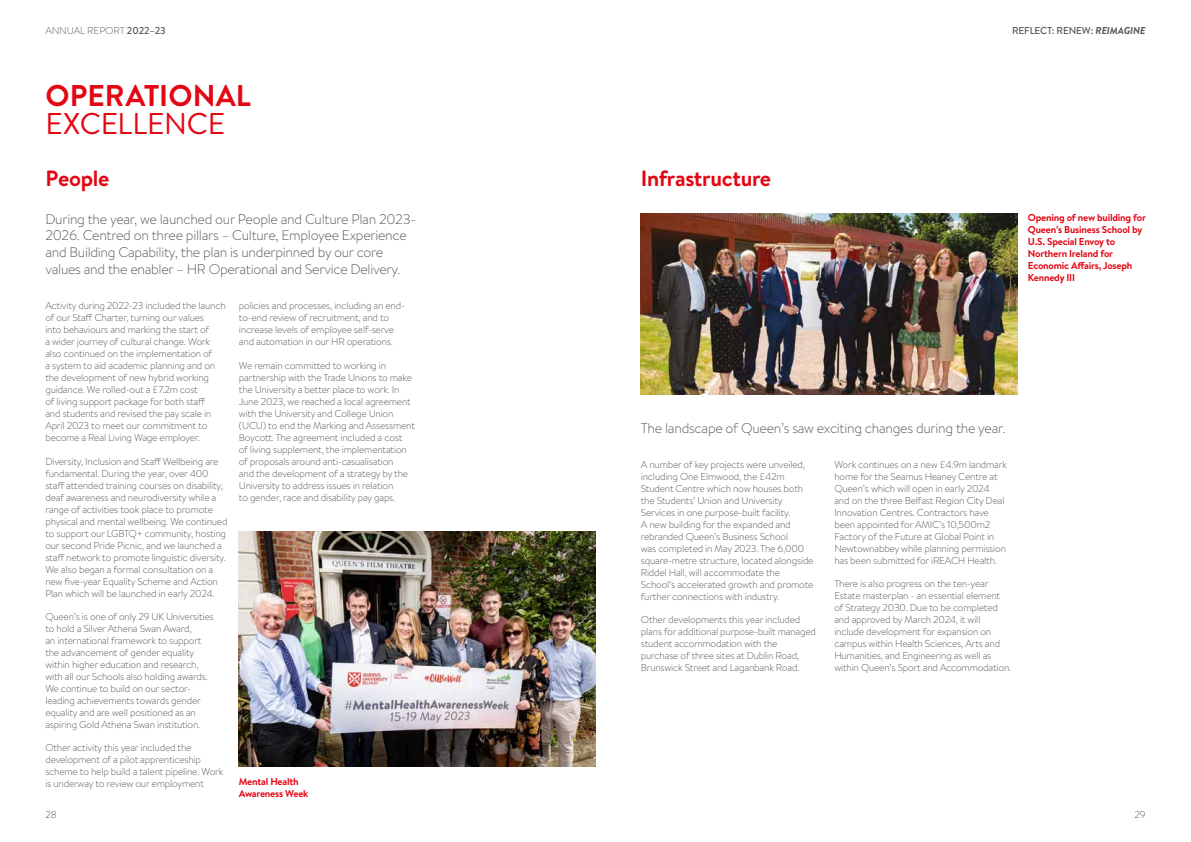
<style>
.page{position:relative;width:1191px;height:842px;background:#fff}
.page>*{position:absolute;margin:0;border:0;box-sizing:border-box;transform-origin:0 0}
.t1{font:700 30px "Brandon Text";letter-spacing:.005em;color:#e30613}
.t2{font:30px "Brandon Text";letter-spacing:-.01em;color:#e30613}
.t3{font:700 22px "Brandon Text";letter-spacing:-.015em;color:#e30613}
.t4{font:300 14px/16.8px "Brandon Text";letter-spacing:-.02em;color:#575756}
.t5{font:300 10px/12px "Brandon Text";letter-spacing:-.02em;color:#575756}
.t6{font:700 10px/12px "Brandon Text";letter-spacing:-.02em;color:#e30613}
.t7{font:500 10px "Brandon Text";letter-spacing:-.01em;color:#575756}
.s1{font-weight:500}
.s2{font-weight:700;font-style:italic}
</style>
<div class="page">
<img style="left:239px;top:531px;width:356px;height:236px">
<img style="left:641px;top:214px;width:376px;height:180px">
<p class="t5" style="left:45px;top:24px;width:122px">ANNUAL REPORT <span class="s1">2022–23</span></p>
<p class="t7" style="left:1012px;top:24px;width:135px">REFLECT: RENEW: <span class="s2">REIMAGINE</span></p>
<h1 class="t1" style="left:46px;top:75px;width:207px">OPERATIONAL</h1>
<h1 class="t2" style="left:46px;top:103px;width:181px">EXCELLENCE</h1>
<h2 class="t3" style="left:46px;top:163px;width:65px">People</h2>
<p class="t4" style="left:45px;top:210px;width:372px">During the year, we launched our People and Culture Plan 2023- 2026. Centred on three pillars – Culture, Employee Experience and Building Capability, the plan is underpinned by our core values and the enabler – HR Operational and Service Delivery.</p>
<p class="t5" style="left:45px;top:300px;width:182px">Activity during 2022-23 included the launch of our Staff Charter, turning our values<br>into behaviours and marking the start of<br>a wider journey of cultural change. Work also continued on the implementation of<br>a system to aid academic planning and on the development of new hybrid working guidance. We rolled-out a £7.2m cost<br>of living support package for both staff<br>and students and revised the pay scale in April 2023 to meet our commitment to become a Real Living Wage employer.</p>
<p class="t5" style="left:45px;top:455px;width:184px">Diversity, Inclusion and Staff Wellbeing are fundamental. During the year, over 400 staff attended training courses on disability, deaf awareness and neurodiversity while a range of activities took place to promote physical and mental wellbeing. We continued to support our LGBTQ+ community, hosting our second Pride Picnic, and we launched a staff network to promote linguistic diversity.<br>We also began a formal consultation on a new five-year Equality Scheme and Action Plan which will be launched in early 2024.</p>
<p class="t5" style="left:45px;top:610px;width:170px">Queen’s is one of only 29 UK Universities to hold a Silver Athena Swan Award,<br>an international framework to support the advancement of gender equality within higher education and research, with all our Schools also holding awards.<br>We continue to build on our sector&shy;leading achievements towards gender equality and are well positioned as an aspiring Gold Athena Swan institution.</p>
<p class="t5" style="left:45px;top:742px;width:179px">Other activity this year included the development of a pilot apprenticeship scheme to help build a talent pipeline. Work is underway to review our employment</p>
<p class="t5" style="left:239px;top:300px;width:168px">policies and processes, including an end&shy;to-end review of recruitment, and to increase levels of employee self-serve and automation in our HR operations.</p>
<p class="t5" style="left:239px;top:359px;width:178px">We remain committed to working in partnership with the Trade Unions to make the University a better place to work. In June 2023, we reached a local agreement with the University and College Union (UCU) to end the Marking and Assessment Boycott. The agreement included a cost<br>of living supplement, the implementation of proposals around anti-casualisation<br>and the development of a strategy by the University to address issues in relation<br>to gender, race and disability pay gaps.</p>
<p class="t6" style="left:239px;top:775px;width:71px">Mental Health<br>Awareness Week</p>
<h2 class="t3" style="left:641px;top:163px;width:132px">Infrastructure</h2>
<p class="t6" style="left:1028px;top:211px;width:119px">Opening of new building for<br>Queen’s Business School by<br>U.S. Special Envoy to<br>Northern Ireland for<br>Economic Affairs, Joseph<br>Kennedy III</p>
<h3 class="t4" style="left:641px;top:419px;width:366px">The landscape of Queen’s saw exciting changes during the year.</h3>
<p class="t5" style="left:641px;top:458px;width:174px">A number of key projects were unveiled, including One Elmwood, the £42m Student Centre which now houses both the Students’ Union and University Services in one purpose-built facility.<br>A new building for the expanded and rebranded Queen’s Business School<br>was completed in May 2023. The 6,000 square-metre structure, located alongside Riddel Hall, will accommodate the School’s accelerated growth and promote further connections with industry.</p>
<p class="t5" style="left:641px;top:613px;width:177px">Other developments this year included plans for additional purpose-built managed student accommodation with the purchase of three sites at Dublin Road, Brunswick Street and Laganbank Road.</p>
<p class="t5" style="left:834px;top:458px;width:174px">Work continues on a new £4.9m landmark home for the Seamus Heaney Centre at Queen’s which will open in early 2024 and on the three Belfast Region City Deal Innovation Centres. Contractors have been appointed for AMIC’s 10,500m2<br>Factory of the Future at Global Point in Newtownabbey while planning permission has been submitted for iREACH Health.</p>
<p class="t5" style="left:834px;top:577px;width:178px">There is also progress on the ten-year Estate masterplan - an essential element of Strategy 2030. Due to be completed and approved by March 2024, it will include development for expansion on campus within Health Sciences, Arts and Humanities, and Engineering as well as within Queen’s Sport and Accommodation.</p>
<p class="t5" style="left:45px;top:808px;width:13px">28</p>
<p class="t5" style="left:1134px;top:808px;width:13px">29</p>
</div>
